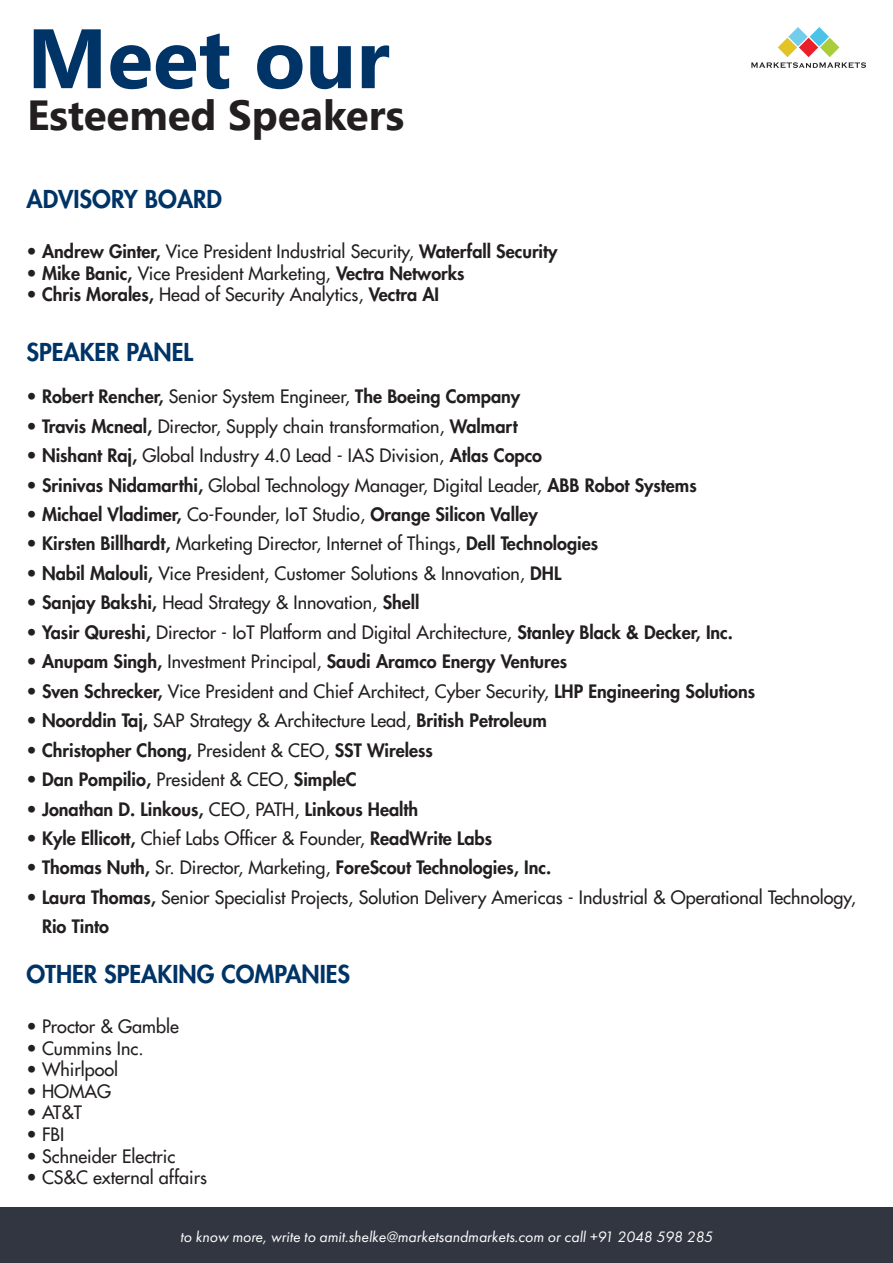
<style>
.page{position:relative;width:893px;height:1263px;background:#fff}
.page>*{position:absolute;margin:0;border:0;box-sizing:border-box;transform-origin:0 0}
.t1{font:700 84px "Nirmala UI";color:#003466}
.t2{font:700 42px "Nirmala UI";color:#231f20}
.t3{font:800 24px "Futura LT";color:#003466}
.t4{font:18px/29.4px "Futura LT";color:#231f20}
.t5{font:800 18px "Futura LT";color:#231f20}
.t6{font:italic 15.6px "Futura PT";color:#fff}
.s1{font-weight:800}
.s2{font-weight:400}
</style>
<div class="page">
<div style="left:0;top:1207px;width:893px;height:56px;background:#323641"></div>
<svg style="left:751px;top:27px;width:115px;height:41px"></svg>
<p class="t1" style="left:27px;top:-11px;width:364px">Meet our</p>
<p class="t2" style="left:27px;top:80px;width:379px">Esteemed Speakers</p>
<p class="t3" style="left:26px;top:183px;width:197px">ADVISORY BOARD</p>
<p class="t4" style="left:26px;top:237px;width:532px"><span class="s1">• Andrew Ginter,</span> Vice President Industrial Security, <span class="s1">Waterfall Security</span></p>
<p class="t5" style="left:26px;top:261px;width:440px">• Mike Banic, <span class="s2">Vice President Marketing,</span> Vectra Networks</p>
<p class="t4" style="left:26px;top:280px;width:414px"><span class="s1">• Chris Morales,</span> Head of Security Analytics, <span class="s1">Vectra AI</span></p>
<p class="t3" style="left:26px;top:336px;width:168px">SPEAKER PANEL</p>
<p class="t5" style="left:26px;top:384px;width:495px">• Robert Rencher, <span class="s2">Senior System Engineer,</span> The Boeing Company</p>
<p class="t4" style="left:26px;top:411px;width:493px"><span class="s1">• Travis Mcneal,</span> Director, Supply chain transformation, <span class="s1">Walmart</span></p>
<p class="t4" style="left:26px;top:441px;width:517px"><span class="s1">• Nishant Raj,</span> Global Industry 4.0 Lead - IAS Division, <span class="s1">Atlas Copco</span></p>
<p class="t4" style="left:26px;top:470px;width:672px"><span class="s1">• Srinivas Nidamarthi,</span> Global Technology Manager, Digital Leader, <span class="s1">ABB Robot Systems</span></p>
<p class="t5" style="left:26px;top:502px;width:513px">• Michael Vladimer, <span class="s2">Co-Founder, IoT Studio,</span> Orange Silicon Valley</p>
<p class="t4" style="left:26px;top:529px;width:573px"><span class="s1">• Kirsten Billhardt,</span> Marketing Director, Internet of Things, <span class="s1">Dell Technologies</span></p>
<p class="t4" style="left:26px;top:558px;width:536px"><span class="s1">• Nabil Malouli,</span> Vice President, Customer Solutions &amp; Innovation, <span class="s1">DHL</span></p>
<p class="t4" style="left:26px;top:588px;width:394px"><span class="s1">• Sanjay Bakshi,</span> Head Strategy &amp; Innovation, <span class="s1">Shell</span></p>
<p class="t4" style="left:26px;top:617px;width:708px"><span class="s1">• Yasir Qureshi,</span> Director - IoT Platform and Digital Architecture, <span class="s1">Stanley Black &amp; Decker, Inc.</span></p>
<p class="t5" style="left:26px;top:650px;width:542px">• Anupam Singh, <span class="s2">Investment Principal,</span> Saudi Aramco Energy Ventures</p>
<p class="t4" style="left:26px;top:676px;width:730px"><span class="s1">• Sven Schrecker,</span> Vice President and Chief Architect, Cyber Security, <span class="s1">LHP Engineering Solutions</span></p>
<p class="t5" style="left:26px;top:708px;width:522px">• Noorddin Taj, <span class="s2">SAP Strategy &amp; Architecture Lead,</span> British Petroleum</p>
<p class="t5" style="left:26px;top:738px;width:408px">• Christopher Chong, <span class="s2">President &amp; CEO,</span> SST Wireless</p>
<p class="t5" style="left:26px;top:767px;width:332px">• Dan Pompilio, <span class="s2">President &amp; CEO,</span> SimpleC</p>
<p class="t5" style="left:26px;top:797px;width:393px">• Jonathan D. Linkous, <span class="s2">CEO, PATH,</span> Linkous Health</p>
<p class="t5" style="left:26px;top:826px;width:467px">• Kyle Ellicott, <span class="s2">Chief Labs Officer &amp; Founder,</span> ReadWrite Labs</p>
<p class="t5" style="left:26px;top:856px;width:526px">• Thomas Nuth, <span class="s2">Sr. Director, Marketing,</span> ForeScout Technologies, Inc.</p>
<p class="t4" style="left:42px;top:882px;width:815px;text-indent:-16px"><span class="s1">• Laura Thomas,</span> Senior Specialist Projects, Solution Delivery Americas - Industrial &amp; Operational Technology,<br><span class="s1">Rio Tinto</span></p>
<p class="t3" style="left:26px;top:958px;width:325px">OTHER SPEAKING COMPANIES</p>
<p class="t4" style="left:26px;top:1011px;width:154px">• Proctor &amp; Gamble</p>
<p class="t4" style="left:26px;top:1033px;width:119px">• Cummins Inc.</p>
<p class="t4" style="left:26px;top:1055px;width:93px">• Whirlpool</p>
<p class="t4" style="left:26px;top:1076px;width:86px">• HOMAG</p>
<p class="t4" style="left:26px;top:1098px;width:57px">• AT&amp;T</p>
<p class="t4" style="left:26px;top:1119px;width:39px">• FBI</p>
<p class="t4" style="left:26px;top:1141px;width:150px">• Schneider Electric</p>
<p class="t4" style="left:26px;top:1163px;width:182px">• CS&amp;C external affairs</p>
<p class="t6" style="left:180px;top:1227px;width:534px">to know more, write to amit.shelke@marketsandmarkets.com or call +91 2048 598 285</p>
</div>
